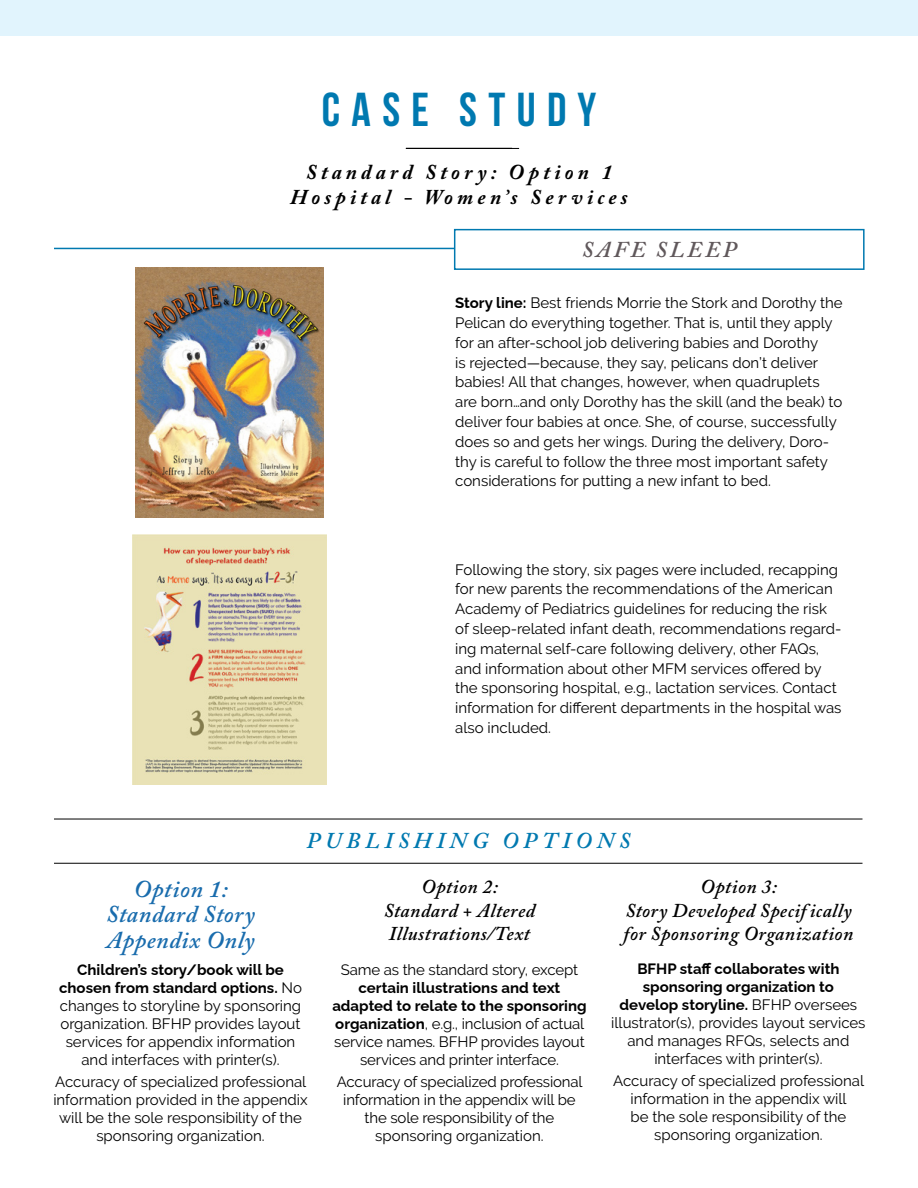
<style>
.page{position:relative;width:918px;height:1188px;background:#fff}
.page>*{position:absolute;margin:0;border:0;box-sizing:border-box;transform-origin:0 0}
.t1{font:47.55px "Bebas Neue";letter-spacing:.24em;color:#0079b0}
.t2{font:italic 600 24px/25.5px "Adobe Caslon Pro";letter-spacing:.025em;color:#196cad;text-align:center}
.t3{font:italic 600 22.5px "Adobe Caslon Pro";letter-spacing:.215em;color:#0079b0}
.t4{font:italic 600 22.5px "Adobe Caslon Pro";letter-spacing:.125em;color:#60585b}
.t5{font:italic 700 21px/25.2px "Adobe Caslon Pro";letter-spacing:.2em;color:#000;text-align:center}
.t6{font:italic 600 19.5px/23.4px "Adobe Caslon Pro";letter-spacing:.025em;color:#000;text-align:center}
.t7{font:15px/18px "Raleway";color:#000;text-align:center}
.s1{font-weight:700}
</style>
<div class="page">
<div style="left:0;top:0;width:918px;height:36px;background:#e1f4fd"></div>
<img style="left:136px;top:267px;width:187px;height:250px">
<img style="left:132px;top:535px;width:195px;height:249px">
<hr style="left:406px;top:148px;width:113px;height:1px;background:#000">
<hr style="left:54px;top:248px;width:400px;height:1px;background:#0079b0">
<hr style="left:54px;top:863px;width:808px;height:1px;background:#000">
<hr style="left:54px;top:819px;width:808px;height:1px;background:#000">
<div style="left:454px;top:229px;width:411px;height:41px;border:2px solid #0079b0"></div>
<h1 class="t1" style="left:322px;top:83px;width:276px">CASE STUDY</h1>
<h3 class="t5" style="left:290px;top:159px;width:339px">Standard Story: Option 1<br>Hospital - Women’s Services</h3>
<h3 class="t4" style="left:582px;top:237px;width:156px">SAFE SLEEP</h3>
<p class="t7" style="left:455px;top:293px;width:389px;line-height:19.8px;text-align:left"><span class="s1">Story line:</span> Best friends Morrie the Stork and Dorothy the Pelican do everything together. That is, until they apply for an after-school job delivering babies and Dorothy<br>is rejected—because, they say, pelicans don’t deliver babies! All that changes, however, when quadruplets are born…and only Dorothy has the skill (and the beak) to deliver four babies at once. She, of course, successfully does so and gets her wings. During the delivery, Doro&shy;thy is careful to follow the three most important safety considerations for putting a new infant to bed.</p>
<p class="t7" style="left:455px;top:559px;width:388px;line-height:19.8px;text-align:left">Following the story, six pages were included, recapping for new parents the recommendations of the American Academy of Pediatrics guidelines for reducing the risk of sleep-related infant death, recommendations regard&shy;ing maternal self-care following delivery, other FAQs, and information about other MFM services offered by the sponsoring hospital, e.g., lactation services. Contact information for different departments in the hospital was also included.</p>
<h3 class="t3" style="left:307px;top:827px;width:325px">PUBLISHING OPTIONS</h3>
<h2 class="t2" style="left:106px;top:876px;width:150px">Option 1:<br>Standard Story<br>Appendix Only</h2>
<p class="t7" style="left:59px;top:960px;width:244px"><span class="s1">Children’s story/book will be chosen from standard options.</span> No changes to storyline by sponsoring organization. BFHP provides layout services for appendix information and interfaces with printer(s).</p>
<p class="t7" style="left:53px;top:1073px;width:256px">Accuracy of specialized professional information provided in the appendix will be the sole responsibility of the sponsoring organization.</p>
<h3 class="t6" style="left:384px;top:875px;width:153px">Option 2:<br>Standard + Altered<br>Illustrations/Text</h3>
<p class="t7" style="left:341px;top:960px;width:239px">Same as the standard story, except</p>
<p class="t7" style="left:332px;top:978px;width:256px"><span class="s1">certain illustrations and text adapted to relate to the sponsoring organization</span>, e.g., inclusion of actual service names. BFHP provides layout services and printer interface.</p>
<p class="t7" style="left:337px;top:1073px;width:247px">Accuracy of specialized professional information in the appendix will be the sole responsibility of the sponsoring organization.</p>
<h3 class="t6" style="left:624px;top:875px;width:231px">Option 3:<br>Story Developed Specif ically for Sponsoring Organization</h3>
<p class="t7" style="left:611px;top:959px;width:256px"><span class="s1">BFHP staff collaborates with sponsoring organization to<br>develop storyline.</span> BFHP oversees illustrator(s), provides layout services and manages RFQs, selects and interfaces with printer(s).</p>
<p class="t7" style="left:613px;top:1072px;width:253px">Accuracy of specialized professional information in the appendix will<br>be the sole responsibility of the sponsoring organization.</p>
</div>
